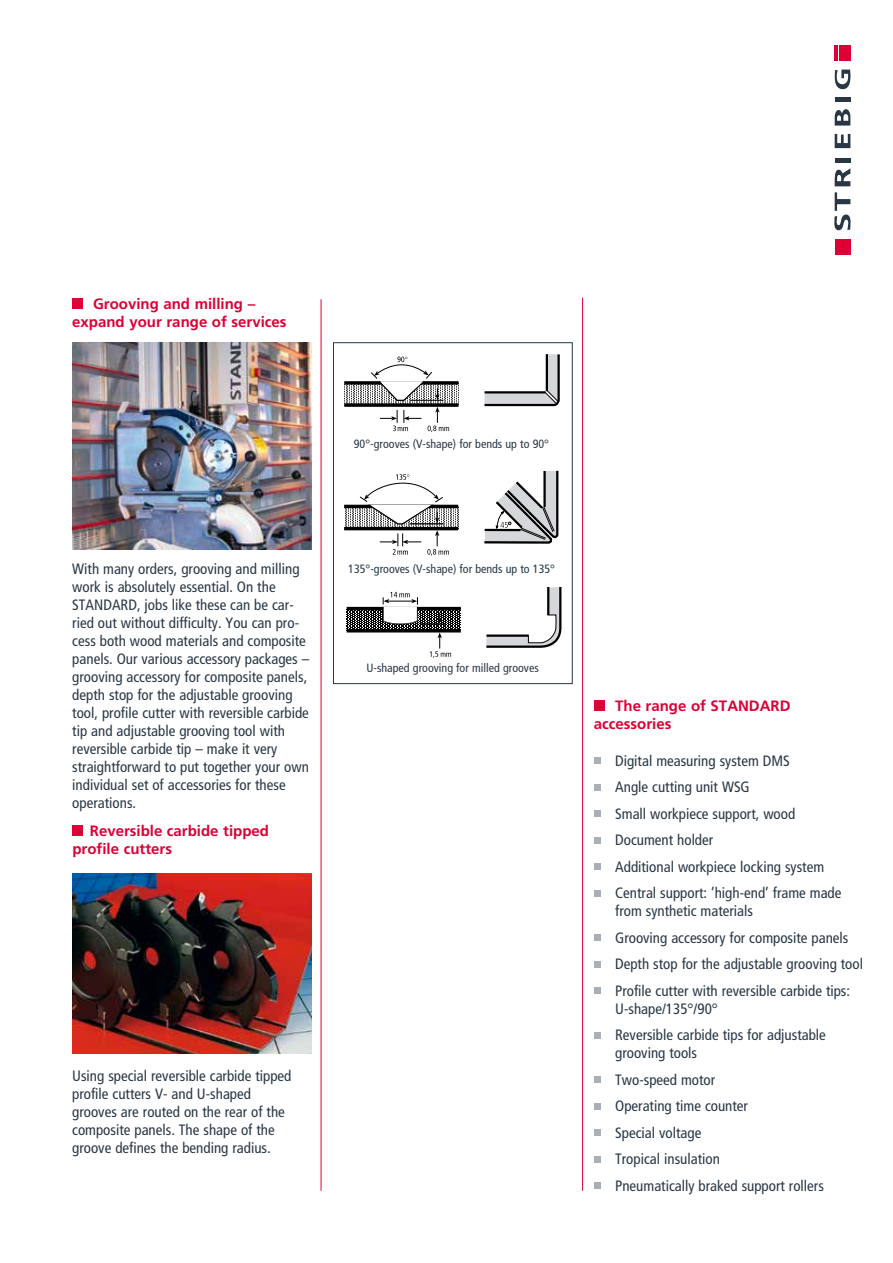
<style>
.page{position:relative;width:893px;height:1263px;background:#fff}
.page>*{position:absolute;margin:0;border:0;box-sizing:border-box;transform-origin:0 0}
.t1{font:condensed 15px/18px "Frutiger LT Std";color:#293745}
.t2{font:700 15px/18px "Frutiger LT Std";color:#dc0034}
.t3{font:condensed 12px "Frutiger LT Std";color:#293745}
</style>
<div class="page">
<div style="left:72px;top:825px;width:11px;height:11px;background:#dc0034"></div>
<div style="left:72px;top:298px;width:11px;height:11px;background:#dc0034"></div>
<div style="left:594px;top:700px;width:10px;height:11px;background:#dc0034"></div>
<div style="left:594px;top:757px;width:6px;height:7px;background:#a9afb5"></div>
<svg style="left:594px;top:784px;width:6px;height:6px"></svg>
<div style="left:594px;top:810px;width:6px;height:7px;background:#a9afb5"></div>
<svg style="left:594px;top:837px;width:6px;height:6px"></svg>
<div style="left:594px;top:863px;width:6px;height:7px;background:#a9afb5"></div>
<svg style="left:594px;top:890px;width:6px;height:6px"></svg>
<div style="left:594px;top:934px;width:6px;height:7px;background:#a9afb5"></div>
<svg style="left:594px;top:961px;width:6px;height:6px"></svg>
<div style="left:594px;top:987px;width:6px;height:7px;background:#a9afb5"></div>
<svg style="left:594px;top:1032px;width:6px;height:6px"></svg>
<div style="left:594px;top:1076px;width:6px;height:7px;background:#a9afb5"></div>
<svg style="left:594px;top:1103px;width:6px;height:6px"></svg>
<div style="left:594px;top:1129px;width:6px;height:7px;background:#a9afb5"></div>
<svg style="left:594px;top:1156px;width:6px;height:6px"></svg>
<div style="left:594px;top:1182px;width:6px;height:7px;background:#a9afb5"></div>
<img style="left:72px;top:343px;width:240px;height:207px">
<img style="left:72px;top:874px;width:240px;height:180px">
<svg style="left:344px;top:385px;width:113px;height:18px"></svg>
<svg style="left:344px;top:403px;width:114px;height:4px"></svg>
<svg style="left:344px;top:381px;width:114px;height:4px"></svg>
<svg style="left:370px;top:357px;width:79px;height:75px"></svg>
<svg style="left:484px;top:354px;width:76px;height:52px"></svg>
<svg style="left:344px;top:508px;width:114px;height:19px"></svg>
<hr style="left:344px;top:527px;width:114px;height:3px;background:#000">
<hr style="left:344px;top:505px;width:114px;height:3px;background:#000">
<svg style="left:359px;top:474px;width:90px;height:82px"></svg>
<svg style="left:484px;top:471px;width:74px;height:73px"></svg>
<svg style="left:347px;top:610px;width:114px;height:19px;fill:#000"></svg>
<hr style="left:347px;top:629px;width:114px;height:3px;background:#000">
<hr style="left:347px;top:607px;width:114px;height:3px;background:#000">
<hr style="left:420px;top:623px;width:26px;height:2px;background:#000">
<svg style="left:438px;top:612px;width:4px;height:11px"></svg>
<svg style="left:430px;top:632px;width:21px;height:26px"></svg>
<svg style="left:382px;top:592px;width:37px;height:33px"></svg>
<svg style="left:486px;top:587px;width:75px;height:61px"></svg>
<hr style="left:486px;top:634px;width:43px;height:3px;background:#000">
<hr style="left:547px;top:587px;width:2px;height:28px;background:#000">
<hr style="left:582px;top:298px;width:1px;height:893px;background:#dc0034">
<hr style="left:321px;top:299px;width:1px;height:892px;background:#dc0034">
<hr style="left:835px;top:251px;width:15px;height:4px;background:#dc0034">
<div style="left:835px;top:239px;width:15px;height:11px;background:#dc0034"></div>
<svg style="left:835px;top:134px;width:15px;height:14px"></svg>
<hr style="left:835px;top:97px;width:15px;height:4px;background:#293745">
<hr style="left:835px;top:45px;width:3px;height:16px;background:#dc0034">
<div style="left:839px;top:45px;width:12px;height:16px;background:#dc0034"></div>
<svg style="left:835px;top:109px;width:15px;height:17px"></svg>
<svg style="left:834px;top:70px;width:17px;height:19px"></svg>
<svg style="left:834px;top:192px;width:17px;height:38px"></svg>
<svg style="left:835px;top:168px;width:15px;height:18px"></svg>
<hr style="left:835px;top:158px;width:15px;height:4px;background:#293745">
<div style="left:333px;top:342px;width:240px;height:342px;border:1px solid #293745"></div>
<p class="t2" style="left:72px;top:295px;width:216px;text-indent:21px">Grooving and milling – expand your range of services</p>
<p class="t3" style="left:354px;top:437px;width:197px">90°-grooves (V-shape) for bends up to 90°</p>
<p class="t1" style="left:72px;top:560px;width:238px">With many orders, grooving and milling work is absolutely essential. On the STANDARD, jobs like these can be car&shy;ried out without difficulty. You can pro&shy;cess both wood materials and composite panels. Our various accessory packages – grooving accessory for composite panels, depth stop for the adjustable grooving tool, profile cutter with reversible carbide tip and adjustable grooving tool with reversible carbide tip – make it very straightforward to put together your own individual set of accessories for these operations.</p>
<p class="t2" style="left:72px;top:822px;width:198px;text-indent:17px">Reversible carbide tipped profile cutters</p>
<p class="t3" style="left:348px;top:562px;width:208px">135°-grooves (V-shape) for bends up to 135°</p>
<p class="t3" style="left:366px;top:661px;width:174px">U-shaped grooving for milled grooves</p>
<p class="t1" style="left:72px;top:1067px;width:221px">Using special reversible carbide tipped profile cutters V- and U-shaped grooves are routed on the rear of the composite panels. The shape of the groove defines the bending radius.</p>
<p class="t2" style="left:594px;top:697px;width:198px;text-indent:21px">The range of STANDARD accessories</p>
<p class="t1" style="left:615px;top:747px;width:228px;line-height:26.5px">Digital measuring system DMS<br>Angle cutting unit WSG<br>Small workpiece support, wood<br>Document holder<br>Additional workpiece locking system<br>Central support: ’high-end’ frame made</p>
<p class="t1" style="left:615px;top:898px;width:249px;line-height:26.5px">from synthetic materials<br>Grooving accessory for composite panels Depth stop for the adjustable grooving tool Profile cutter with reversible carbide tips:</p>
<p class="t1" style="left:615px;top:995px;width:212px;line-height:26.5px">U-shape/135°/90°<br>Reversible carbide tips for adjustable</p>
<p class="t1" style="left:615px;top:1040px;width:210px;line-height:26.5px">grooving tools<br>Two-speed motor<br>Operating time counter<br>Special voltage<br>Tropical insulation<br>Pneumatically braked support rollers</p>
</div>
